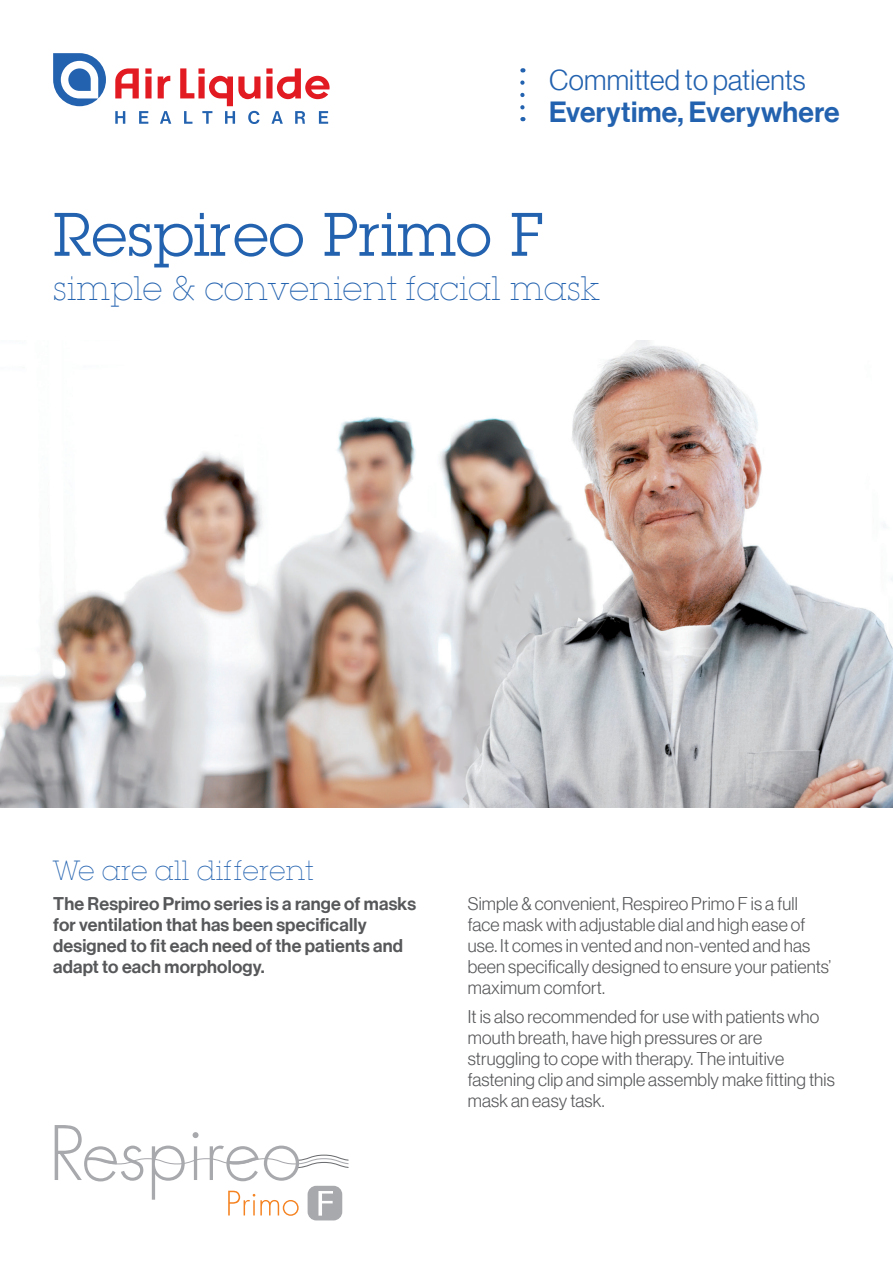
<style>
.page{position:relative;width:893px;height:1263px;background:#fff}
.page>*{position:absolute;margin:0;border:0;box-sizing:border-box;transform-origin:0 0}
.t1{font:60px "Lubalin Graph Std";letter-spacing:.01em;color:#2362af}
.t2{font:200 33px "Lubalin Graph Std";letter-spacing:.01em;color:#2362af}
.t3{font:28.5px/31.5px "N Haas Grotesk DS Pro 65 Md";letter-spacing:.01em;color:#2362af}
.t4{font:200 27px "Lubalin Graph Std";letter-spacing:.01em;color:#2362af}
.t5{font:18px/21px "N Haas Grotesk DS Pro 45 Lt";letter-spacing:.01em;color:#57585a}
.t6{font:18px/21px "N Haas Grotesk DS Pro 65 Md";letter-spacing:.01em;color:#57585a}
.s1{font-family:"N Haas Grotesk DS Pro 45 Lt"}
</style>
<div class="page">
<img style="left:0;top:340px;width:893px;height:468px">
<div style="left:308px;top:1186px;width:34px;height:34px;background:#a8a9ad;border-radius:9px"></div>
<svg style="left:55px;top:1125px;width:293px;height:91px"></svg>
<svg style="left:520px;top:83px;width:5px;height:38px"></svg>
<svg style="left:53px;top:53px;width:53px;height:53px"></svg>
<svg style="left:115px;top:111px;width:10px;height:13px"></svg>
<svg style="left:139px;top:111px;width:9px;height:13px"></svg>
<svg style="left:160px;top:111px;width:11px;height:13px"></svg>
<svg style="left:271px;top:111px;width:12px;height:13px"></svg>
<svg style="left:295px;top:111px;width:10px;height:13px"></svg>
<svg style="left:319px;top:111px;width:9px;height:13px"></svg>
<svg style="left:158px;top:76px;width:12px;height:22px"></svg>
<svg style="left:145px;top:68px;width:7px;height:30px"></svg>
<svg style="left:115px;top:68px;width:24px;height:30px"></svg>
<svg style="left:180px;top:68px;width:80px;height:56px"></svg>
<svg style="left:266px;top:68px;width:64px;height:31px"></svg>
<p class="t3" style="left:549px;top:63px;width:292px"><span class="s1">Committed to patients<br></span>Everytime, Everywhere</p>
<p class="t1" style="left:53px;top:197px;width:492px">Respireo Primo F</p>
<p class="t2" style="left:53px;top:270px;width:548px">simple &amp; convenient facial mask</p>
<p class="t4" style="left:53px;top:855px;width:262px">We are all different</p>
<p class="t6" style="left:53px;top:892px;width:364px">The Respireo Primo series is a range of masks for ventilation that has been specifically designed to fit each need of the patients and adapt to each morphology.</p>
<p class="t5" style="left:468px;top:892px;width:365px">Simple &amp; convenient, Respireo Primo F is a full face mask with adjustable dial and high ease of use. It comes in vented and non-vented and has been specifically designed to ensure your patients’ maximum comfort.</p>
<p class="t5" style="left:468px;top:1005px;width:369px">It is also recommended for use with patients who mouth breath, have high pressures or are struggling to cope with therapy. The intuitive fastening clip and simple assembly make fitting this mask an easy task.</p>
</div>
